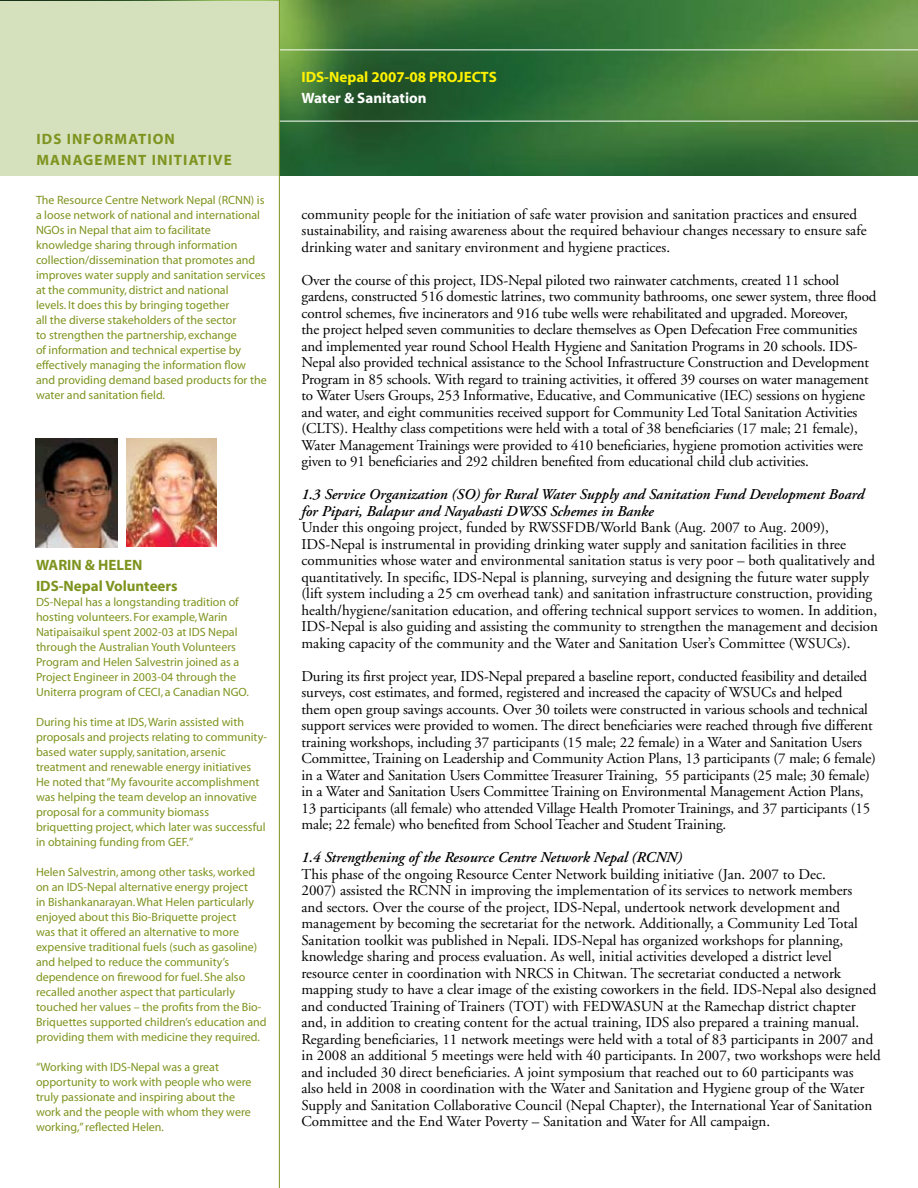
<style>
.page{position:relative;width:918px;height:1188px;background:#fff}
.page>*{position:absolute;margin:0;border:0;box-sizing:border-box;transform-origin:0 0}
.t1{font:15px/16.5px "Adobe Garamond";color:#000}
.t2{font:italic 600 15px/16.5px "Adobe Garamond";color:#000}
.t3{font:700 15px/21px "Myriad";letter-spacing:.075em;color:#7e941f}
.t4{font:700 15px/21px "Myriad";color:#7e941f}
.t5{font:700 15px "Myriad";color:#fff200}
.t6{font:700 15px "Myriad";color:#fff}
.t7{font:12px/15px "Myriad";color:#7e941f}
</style>
<div class="page">
<img style="left:0;top:0;width:918px;height:176px">
<hr style="left:0;top:50px;width:918px;height:1px;background:#fff">
<hr style="left:279px;top:121px;width:639px;height:1px;background:#fff">
<div style="left:1px;top:1px;width:278px;height:175px;background:#d5e0bd"></div>
<hr style="left:279px;top:0;width:1px;height:1188px;background:#7e941f">
<img style="left:127px;top:438px;width:90px;height:109px">
<img style="left:36px;top:438px;width:81px;height:109px">
<p class="t3" style="left:36px;top:129px;width:197px">IDS INFORMATION<br>MANAGEMENT INITIATIVE</p>
<p class="t7" style="left:36px;top:193px;width:232px">The Resource Centre Network Nepal (RCNN) is a loose network of national and international NGOs in Nepal that aim to facilitate knowledge sharing through information collection/dissemination that promotes and improves water supply and sanitation services at the community, district and national<br>levels. It does this by bringing together<br>all the diverse stakeholders of the sector<br>to strengthen the partnership, exchange<br>of information and technical expertise by effectively managing the information flow and providing demand based products for the water and sanitation field.</p>
<p class="t4" style="left:36px;top:555px;width:143px">WARIN &amp; HELEN<br>IDS-Nepal Volunteers</p>
<p class="t7" style="left:36px;top:595px;width:215px">DS-Nepal has a longstanding tradition of hosting volunteers. For example, Warin Natipaisaikul spent 2002-03 at IDS Nepal through the Australian Youth Volunteers Program and Helen Salvestrin joined as a Project Engineer in 2003-04 through the Uniterra program of CECI, a Canadian NGO.</p>
<p class="t7" style="left:36px;top:715px;width:233px">During his time at IDS, Warin assisted with proposals and projects relating to community&shy;based water supply, sanitation, arsenic treatment and renewable energy initiatives He noted that “My favourite accomplishment was helping the team develop an innovative proposal for a community biomass briquetting project, which later was successful in obtaining funding from GEF.”</p>
<p class="t7" style="left:36px;top:865px;width:232px">Helen Salvestrin, among other tasks, worked on an IDS-Nepal alternative energy project<br>in Bishankanarayan. What Helen particularly enjoyed about this Bio-Briquette project<br>was that it offered an alternative to more expensive traditional fuels (such as gasoline) and helped to reduce the community’s dependence on firewood for fuel. She also recalled another aspect that particularly touched her values – the profits from the Bio-Briquettes supported children’s education and providing them with medicine they required.</p>
<p class="t7" style="left:36px;top:1060px;width:217px">“Working with IDS-Nepal was a great opportunity to work with people who were truly passionate and inspiring about the work and the people with whom they were working,” reflected Helen.</p>
<p class="t5" style="left:302px;top:69px;width:197px">IDS-Nepal 2007-08 PROJECTS</p>
<p class="t6" style="left:302px;top:90px;width:127px">Water &amp; Sanitation</p>
<p class="t1" style="left:302px;top:206px;width:567px">community people for the initiation of safe water provision and sanitation practices and ensured sustainability, and raising awareness about the required behaviour changes necessary to ensure safe drinking water and sanitary environment and hygiene practices.</p>
<p class="t1" style="left:302px;top:272px;width:577px">Over the course of this project, IDS-Nepal piloted two rainwater catchments, created 11 school gardens, constructed 516 domestic latrines, two community bathrooms, one sewer system, three flood control schemes, five incinerators and 916 tube wells were rehabilitated and upgraded. Moreover,<br>the project helped seven communities to declare themselves as Open Defecation Free communities and implemented year round School Health Hygiene and Sanitation Programs in 20 schools. IDS-Nepal also provided technical assistance to the School Infrastructure Construction and Development Program in 85 schools. With regard to training activities, it offered 39 courses on water management to Water Users Groups, 253 Informative, Educative, and Communicative (IEC) sessions on hygiene and water, and eight communities received support for Community Led Total Sanitation Activities (CLTS). Healthy class competitions were held with a total of 38 beneficiaries (17 male; 21 female), Water Management Trainings were provided to 410 beneficiaries, hygiene promotion activities were given to 91 beneficiaries and 292 children benefited from educational child club activities.</p>
<p class="t2" style="left:302px;top:487px;width:564px">1.3 Service Organization (SO) for Rural Water Supply and Sanitation Fund Development Board for Pipari, Balapur and Nayabasti DWSS Schemes in Banke</p>
<p class="t1" style="left:302px;top:520px;width:578px">Under this ongoing project, funded by RWSSFDB/World Bank (Aug. 2007 to Aug. 2009), IDS-Nepal is instrumental in providing drinking water supply and sanitation facilities in three communities whose water and environmental sanitation status is very poor – both qualitatively and quantitatively. In specific, IDS-Nepal is planning, surveying and designing the future water supply (lift system including a 25 cm overhead tank) and sanitation infrastructure construction, providing health/hygiene/sanitation education, and offering technical support services to women. In addition, IDS-Nepal is also guiding and assisting the community to strengthen the management and decision making capacity of the community and the Water and Sanitation User’s Committee (WSUCs).</p>
<p class="t1" style="left:302px;top:668px;width:576px">During its first project year, IDS-Nepal prepared a baseline report, conducted feasibility and detailed surveys, cost estimates, and formed, registered and increased the capacity of WSUCs and helped<br>them open group savings accounts. Over 30 toilets were constructed in various schools and technical support services were provided to women. The direct beneficiaries were reached through five different training workshops, including 37 participants (15 male; 22 female) in a Water and Sanitation Users Committee, Training on Leadership and Community Action Plans, 13 participants (7 male; 6 female) in a Water and Sanitation Users Committee Treasurer Training, 55 participants (25 male; 30 female) in a Water and Sanitation Users Committee Training on Environmental Management Action Plans, 13 participants (all female) who attended Village Health Promoter Trainings, and 37 participants (15 male; 22 female) who benefited from School Teacher and Student Training.</p>
<p class="t2" style="left:302px;top:850px;width:382px">1.4 Strengthening of the Resource Centre Network Nepal (RCNN)</p>
<p class="t1" style="left:302px;top:866px;width:581px">This phase of the ongoing Resource Center Network building initiative (Jan. 2007 to Dec.<br>2007) assisted the RCNN in improving the implementation of its services to network members<br>and sectors. Over the course of the project, IDS-Nepal, undertook network development and management by becoming the secretariat for the network. Additionally, a Community Led Total Sanitation toolkit was published in Nepali. IDS-Nepal has organized workshops for planning, knowledge sharing and process evaluation. As well, initial activities developed a district level resource center in coordination with NRCS in Chitwan. The secretariat conducted a network mapping study to have a clear image of the existing coworkers in the field. IDS-Nepal also designed and conducted Training of Trainers (TOT) with FEDWASUN at the Ramechap district chapter and, in addition to creating content for the actual training, IDS also prepared a training manual.<br>Regarding beneficiaries, 11 network meetings were held with a total of 83 participants in 2007 and in 2008 an additional 5 meetings were held with 40 participants. In 2007, two workshops were held and included 30 direct beneficiaries. A joint symposium that reached out to 60 participants was<br>also held in 2008 in coordination with the Water and Sanitation and Hygiene group of the Water Supply and Sanitation Collaborative Council (Nepal Chapter), the International Year of Sanitation Committee and the End Water Poverty – Sanitation and Water for All campaign.</p>
</div>
